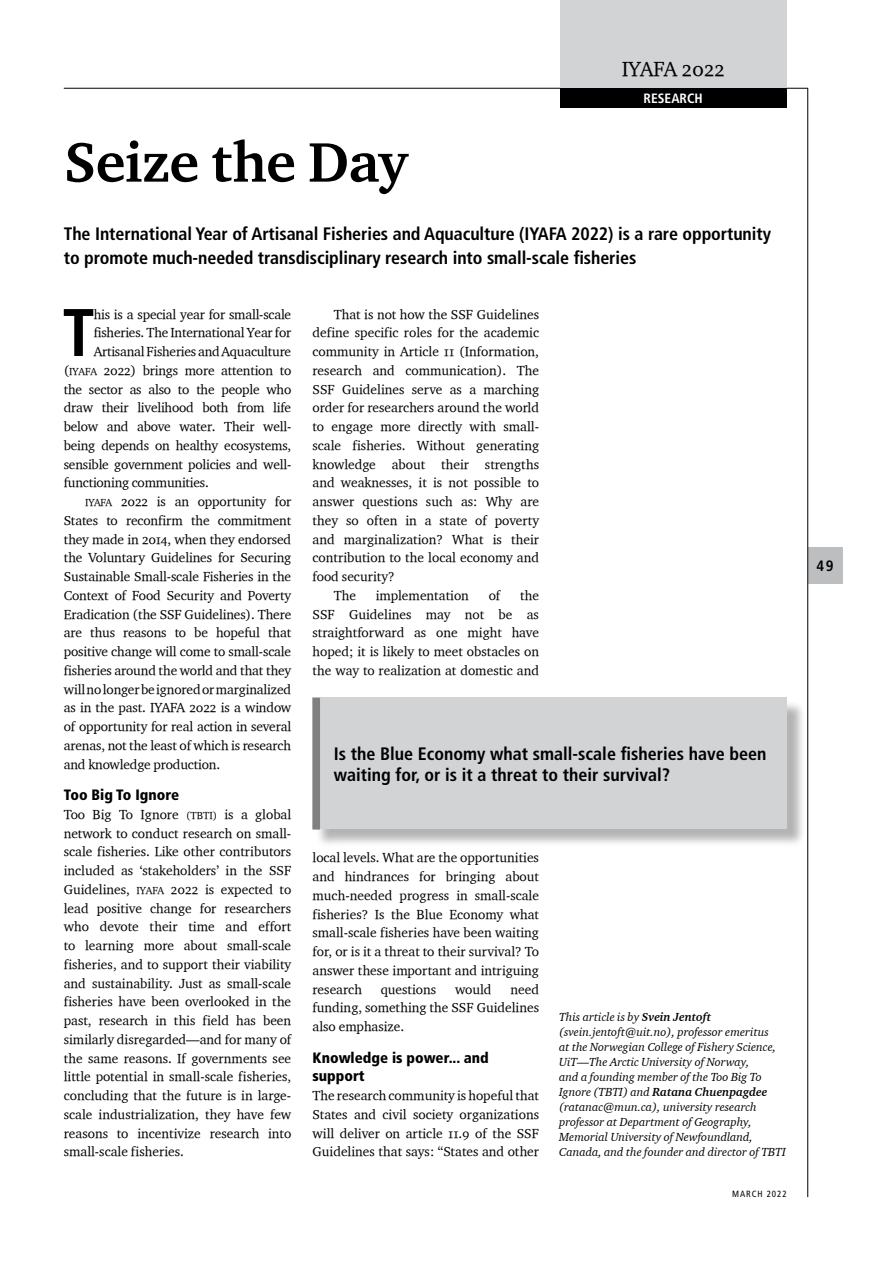
<style>
.page{position:relative;width:893px;height:1263px;background:#fff}
.page>*{position:absolute;margin:0;border:0;box-sizing:border-box;transform-origin:0 0}
.t1{font:700 condensed 67.2px "Frutiger LT Std";color:#000}
.t2{font:57px "Charter Bd OSITCTT Bold";letter-spacing:-.01em;color:#000}
.t3{font:21px "Charter OSITCTT";color:#000}
.t4{font:700 condensed 18px/24px "Frutiger";letter-spacing:-.005em;color:#000}
.t5{font:900 condensed 15px/18.8px "Frutiger LT Std";color:#000}
.t6{font:700 condensed 15px "Frutiger LT Std";color:#000}
.t7{font:13.5px/18.8px "Charter OSITCTT";letter-spacing:-.01em;color:#000;text-align:justify}
.t8{font:700 condensed 13.5px "Frutiger";color:#fff}
.t9{font:12px/15px "Charter OSITCTT Italic";color:#000}
.t10{font:italic 12px "Charter Bd OSITCTT Bold";color:#000}
.t11{font:condensed 9px "Frutiger LT Std";letter-spacing:.1em;color:#000}
.s1{font-size:10.5px}
.s2{font-family:"Charter Bd OSITCTT Bold";font-style:italic}
.s3{font-family:"Charter OSITCTT Italic";font-style:normal}
</style>
<div class="page">
<div style="left:808px;top:547px;width:34px;height:36px;background:#bcbec0"></div>
<hr style="left:807px;top:88px;width:1px;height:1109px;background:#000">
<hr style="left:64px;top:88px;width:744px;height:1px;background:#000">
<div style="left:560px;top:88px;width:227px;height:20px;background:#000"></div>
<div style="left:560px;top:0;width:227px;height:88px;background:#d1d3d4"></div>
<div style="left:315px;top:700px;width:491px;height:148px;background:#000;opacity:.3"></div>
<div style="left:313px;top:698px;width:474px;height:131px;background:#d1d3d4"></div>
<div style="left:313px;top:698px;width:7px;height:131px;background:#808080"></div>
<h3 class="t3" style="left:622px;top:55px;width:104px">IYAFA 2022</h3>
<p class="t8" style="left:644px;top:90px;width:61px">RESEARCH</p>
<h2 class="t2" style="left:64px;top:127px;width:345px">Seize the Day</h2>
<h3 class="t4" style="left:64px;top:221px;width:709px">The International Year of Artisanal Fisheries and Aquaculture (IYAFA 2022) is a rare opportunity to promote much-needed transdisciplinary research into small-scale fisheries</h3>
<h1 class="t1" style="left:62px;top:293px;width:34px">T</h1>
<p class="t7" style="left:94px;top:304px;width:199px">his is a special year for small-scale</p>
<p class="t7" style="left:94px;top:323px;width:199px">fisheries. The International Year for</p>
<p class="t7" style="left:94px;top:342px;width:199px">Artisanal Fisheries and Aquaculture</p>
<p class="t7" style="left:64px;top:360px;width:229px">(<span class="s1">IYAFA</span> 2022) brings more attention to</p>
<p class="t7" style="left:64px;top:379px;width:229px">the sector as also to the people who</p>
<p class="t7" style="left:64px;top:398px;width:229px">draw their livelihood both from life</p>
<p class="t7" style="left:64px;top:417px;width:229px">below and above water. Their well-</p>
<p class="t7" style="left:64px;top:435px;width:229px">being depends on healthy ecosystems,</p>
<p class="t7" style="left:64px;top:454px;width:229px">sensible government policies and well-</p>
<p class="t7" style="left:64px;top:473px;width:147px">functioning communities.</p>
<p class="t7" style="left:85px;top:492px;width:208px"><span class="s1">IYAFA</span> 2022 is an opportunity for</p>
<p class="t7" style="left:64px;top:510px;width:229px">States to reconfirm the commitment</p>
<p class="t7" style="left:64px;top:529px;width:229px">they made in 2014, when they endorsed</p>
<p class="t7" style="left:64px;top:548px;width:229px">the Voluntary Guidelines for Securing</p>
<p class="t7" style="left:64px;top:567px;width:229px">Sustainable Small-scale Fisheries in the</p>
<p class="t7" style="left:64px;top:585px;width:229px">Context of Food Security and Poverty</p>
<p class="t7" style="left:64px;top:604px;width:229px">Eradication (the SSF Guidelines). There</p>
<p class="t7" style="left:64px;top:623px;width:229px">are thus reasons to be hopeful that</p>
<p class="t7" style="left:64px;top:642px;width:229px">positive change will come to small-scale</p>
<p class="t7" style="left:64px;top:660px;width:229px">fisheries around the world and that they</p>
<p class="t7" style="left:64px;top:679px;width:229px">will no longer be ignored or marginalized</p>
<p class="t7" style="left:64px;top:698px;width:229px">as in the past. IYAFA 2022 is a window</p>
<p class="t7" style="left:64px;top:717px;width:229px">of opportunity for real action in several</p>
<p class="t7" style="left:64px;top:735px;width:229px">arenas, not the least of which is research</p>
<p class="t7" style="left:64px;top:754px;width:158px">and knowledge production.</p>
<p class="t5" style="left:64px;top:785px;width:117px">Too Big To Ignore</p>
<p class="t7" style="left:64px;top:804px;width:229px">Too Big To Ignore <span class="s1">(TBTI)</span> is a global network to conduct research on small&shy;scale fisheries. Like other contributors included as ‘stakeholders’ in the SSF Guidelines, <span class="s1">IYAFA</span> 2022 is expected to lead positive change for researchers who devote their time and effort to learning more about small-scale fisheries, and to support their viability and sustainability. Just as small-scale fisheries have been overlooked in the past, research in this field has been similarly disregarded—and for many of the same reasons. If governments see little potential in small-scale fisheries, concluding that the future is in large&shy;scale industrialization, they have few reasons to incentivize research into small-scale fisheries.</p>
<p class="t7" style="left:334px;top:304px;width:207px">That is not how the SSF Guidelines</p>
<p class="t7" style="left:313px;top:323px;width:228px">define specific roles for the academic</p>
<p class="t7" style="left:313px;top:342px;width:228px">community in Article 11 (Information,</p>
<p class="t7" style="left:313px;top:360px;width:228px">research and communication). The</p>
<p class="t7" style="left:313px;top:379px;width:228px">SSF Guidelines serve as a marching</p>
<p class="t7" style="left:313px;top:398px;width:228px">order for researchers around the world</p>
<p class="t7" style="left:313px;top:417px;width:228px">to engage more directly with small-</p>
<p class="t7" style="left:313px;top:435px;width:228px">scale fisheries. Without generating</p>
<p class="t7" style="left:313px;top:454px;width:228px">knowledge about their strengths</p>
<p class="t7" style="left:313px;top:473px;width:228px">and weaknesses, it is not possible to</p>
<p class="t7" style="left:313px;top:492px;width:228px">answer questions such as: Why are</p>
<p class="t7" style="left:313px;top:510px;width:228px">they so often in a state of poverty</p>
<p class="t7" style="left:313px;top:529px;width:228px">and marginalization? What is their</p>
<p class="t7" style="left:313px;top:548px;width:228px">contribution to the local economy and</p>
<p class="t7" style="left:313px;top:567px;width:84px">food security?</p>
<p class="t7" style="left:334px;top:585px;width:24px">The</p>
<p class="t7" style="left:376px;top:585px;width:95px">implementation</p>
<p class="t7" style="left:489px;top:585px;width:13px">of</p>
<p class="t7" style="left:313px;top:585px;width:228px;text-indent:207px">the SSF Guidelines may not be as straightforward as one might have hoped; it is likely to meet obstacles on the way to realization at domestic and</p>
<h3 class="t4" style="left:334px;top:743px;width:434px;line-height:21px">Is the Blue Economy what small-scale fisheries have been waiting for, or is it a threat to their survival?</h3>
<p class="t7" style="left:313px;top:848px;width:228px">local levels. What are the opportunities and hindrances for bringing about much-needed progress in small-scale fisheries? Is the Blue Economy what small-scale fisheries have been waiting for, or is it a threat to their survival? To answer these important and intriguing research</p>
<p class="t7" style="left:313px;top:979px;width:228px;text-indent:198px">need funding, something the SSF Guidelines also emphasize.</p>
<p class="t5" style="left:313px;top:1048px;width:178px">Knowledge is power... and support</p>
<p class="t7" style="left:313px;top:1086px;width:228px">The research community is hopeful that States and civil society organizations will deliver on article 11.9 of the SSF Guidelines that says: “States and other</p>
<p class="t7" style="left:381px;top:979px;width:57px">questions</p>
<p class="t7" style="left:455px;top:979px;width:38px">would</p>
<p class="t9" style="left:559px;top:1009px;width:218px">This article is by <span class="s2">Svein Jentoft </span>(svein.jentoft@uit.no), professor emeritus at the Norwegian College of Fishery Science, UiT—The Arctic University of Norway,<br>and a founding member of the Too Big To</p>
<p class="t10" style="left:559px;top:1084px;width:210px"><span class="s3">Ignore (TBTI) and</span> Ratana Chuenpagdee</p>
<p class="t9" style="left:559px;top:1099px;width:228px">(ratanac@mun.ca), university research professor at Department of Geography, Memorial University of Newfoundland, Canada, and the founder and director of TBTI</p>
<p class="t11" style="left:732px;top:1189px;width:56px">MARCH 2022</p>
<p class="t6" style="left:817px;top:557px;width:19px">49</p>
</div>
